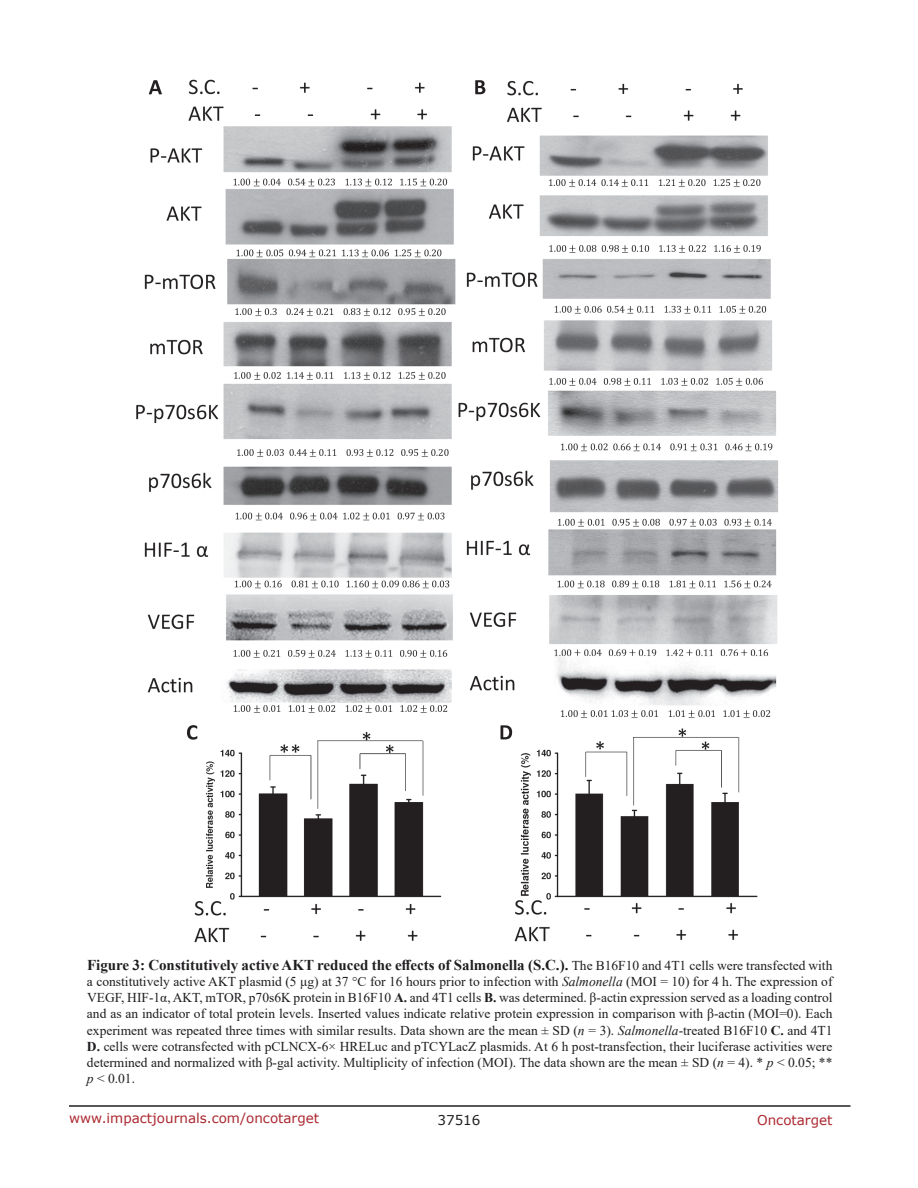
<style>
.page{position:relative;width:918px;height:1188px;background:#fff}
.page>*{position:absolute;margin:0;border:0;box-sizing:border-box;transform-origin:0 0}
.t1{font:700 15px "Times New Roman";color:#201d20}
.t2{font:13.5px/16.2px "Times New Roman";color:#201d20;text-align:justify}
.t3{font:13.5px "Verdana";color:#ac2830}
.t4{font:13.5px "Verdana";color:#201d20}
.s1{font-weight:400;font-size:13.5px}
.s2{font-style:italic}
.s3{font-weight:700}
</style>
<div class="page">
<hr style="left:69px;top:1105px;width:781px;height:2px;background:#231f20">
<img style="left:136px;top:79px;width:642px;height:864px">
<p class="t1" style="left:87px;top:954px;width:747px">Figure 3: Constitutively active AKT reduced the effects of Salmonella (S.C.). <span class="s1">The B16F10 and 4T1 cells were transfected with</span></p>
<p class="t2" style="left:87px;top:973px;width:747px">a constitutively active AKT plasmid (5 μg) at 37 °C for 16 hours prior to infection with <span class="s2">Salmonella</span> (MOI = 10) for 4 h. The expression of VEGF, HIF-1α, AKT, mTOR, p70s6K protein in B16F10 <span class="s3">A.</span> and 4T1 cells <span class="s3">B.</span> was determined. β-actin expression served as a loading control and as an indicator of total protein levels. Inserted values indicate relative protein expression in comparison with β-actin (MOI=0). Each experiment was repeated three times with similar results. Data shown are the mean ± SD (<span class="s2">n</span> = 3). <span class="s2">Salmonella</span>-treated B16F10 <span class="s3">C.</span> and 4T1<br><span class="s3">D.</span> cells were cotransfected with pCLNCX-6× HRELuc and pTCYLacZ plasmids. At 6 h post-transfection, their luciferase activities were determined and normalized with β-gal activity. Multiplicity of infection (MOI). The data shown are the mean ± SD (<span class="s2">n</span> = 4). * <span class="s2">p</span> &lt; 0.05; ** <span class="s2">p</span> &lt; 0.01.</p>
<p class="t3" style="left:69px;top:1109px;width:252px">www.impactjournals.com/oncotarget</p>
<p class="t4" style="left:438px;top:1111px;width:44px">37516</p>
<p class="t3" style="left:757px;top:1111px;width:77px">Oncotarget</p>
</div>
